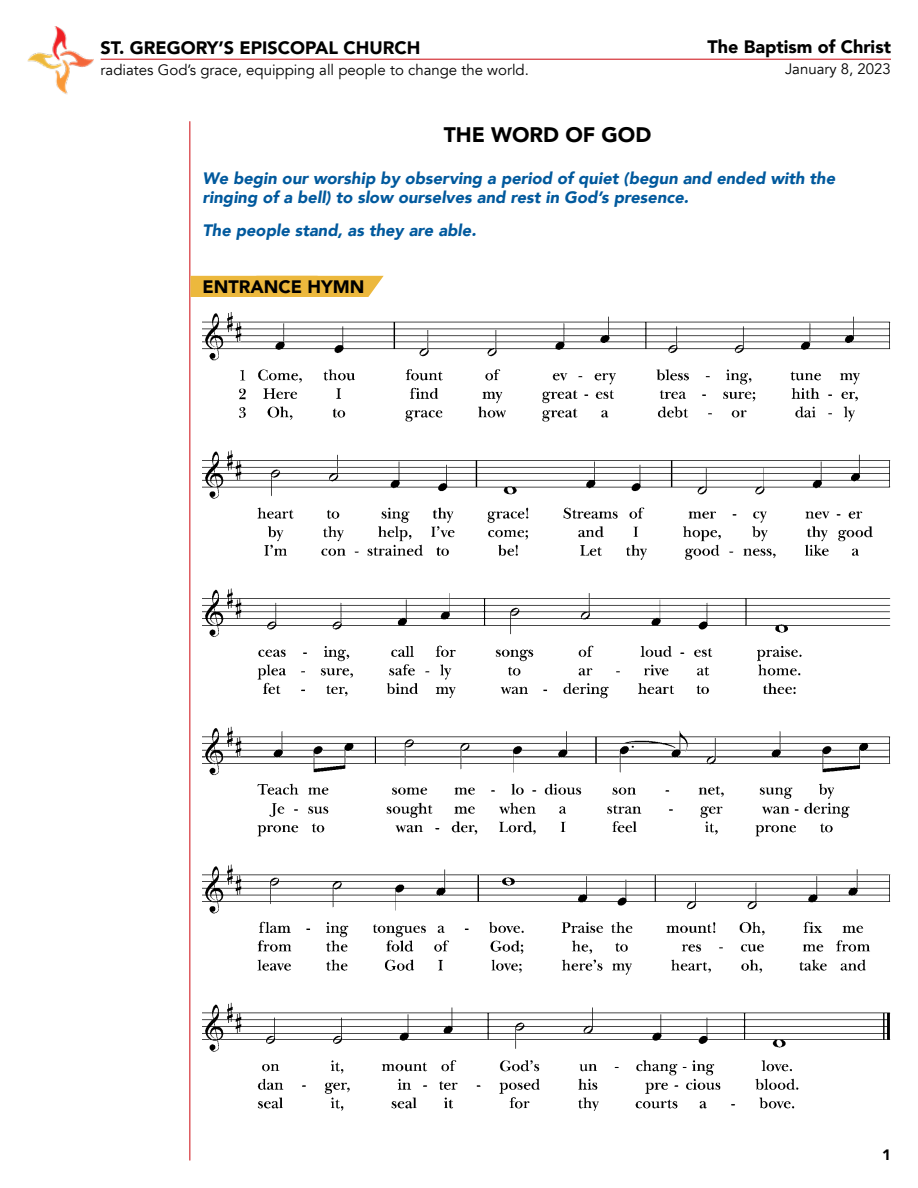
<style>
.page{position:relative;width:918px;height:1188px;background:#fff}
.page>*{position:absolute;margin:0;border:0;box-sizing:border-box;transform-origin:0 0}
.t1{font:900 21px "Avenir";color:#000}
.t2{font:900 18px "Avenir";color:#000}
.t3{font:italic 900 16.5px/19.8px "Avenir";color:#00599d}
.t4{font:15px "Avenir";color:#000}
.t5{font:900 15px "Avenir";color:#000}
</style>
<div class="page">
<hr style="left:101px;top:59px;width:790px;height:1px;background:#d2232a">
<img style="left:27px;top:27px;width:89px;height:68px">
<hr style="left:189px;top:121px;width:1px;height:1040px;background:#d2232a">
<img style="left:202px;top:312px;width:689px;height:798px">
<div style="left:190px;top:276px;width:194px;height:21px;background:#ecb83d"></div>
<p class="t2" style="left:101px;top:33px;width:321px">ST. GREGORY’S EPISCOPAL CHURCH</p>
<p class="t4" style="left:101px;top:61px;width:430px">radiates God’s grace, equipping all people to change the world.</p>
<p class="t2" style="left:707px;top:31px;width:185px">The Baptism of Christ</p>
<p class="t4" style="left:785px;top:60px;width:107px">January 8, 2023</p>
<p class="t1" style="left:444px;top:117px;width:209px">THE WORD OF GOD</p>
<p class="t3" style="left:202px;top:168px;width:634px">We begin our worship by observing a period of quiet (begun and ended with the ringing of a bell) to slow ourselves and rest in God’s presence.</p>
<p class="t3" style="left:202px;top:220px;width:275px">The people stand, as they are able.</p>
<p class="t2" style="left:202px;top:272px;width:164px">ENTRANCE HYMN</p>
<p class="t5" style="left:882px;top:1142px;width:10px">1</p>
</div>
